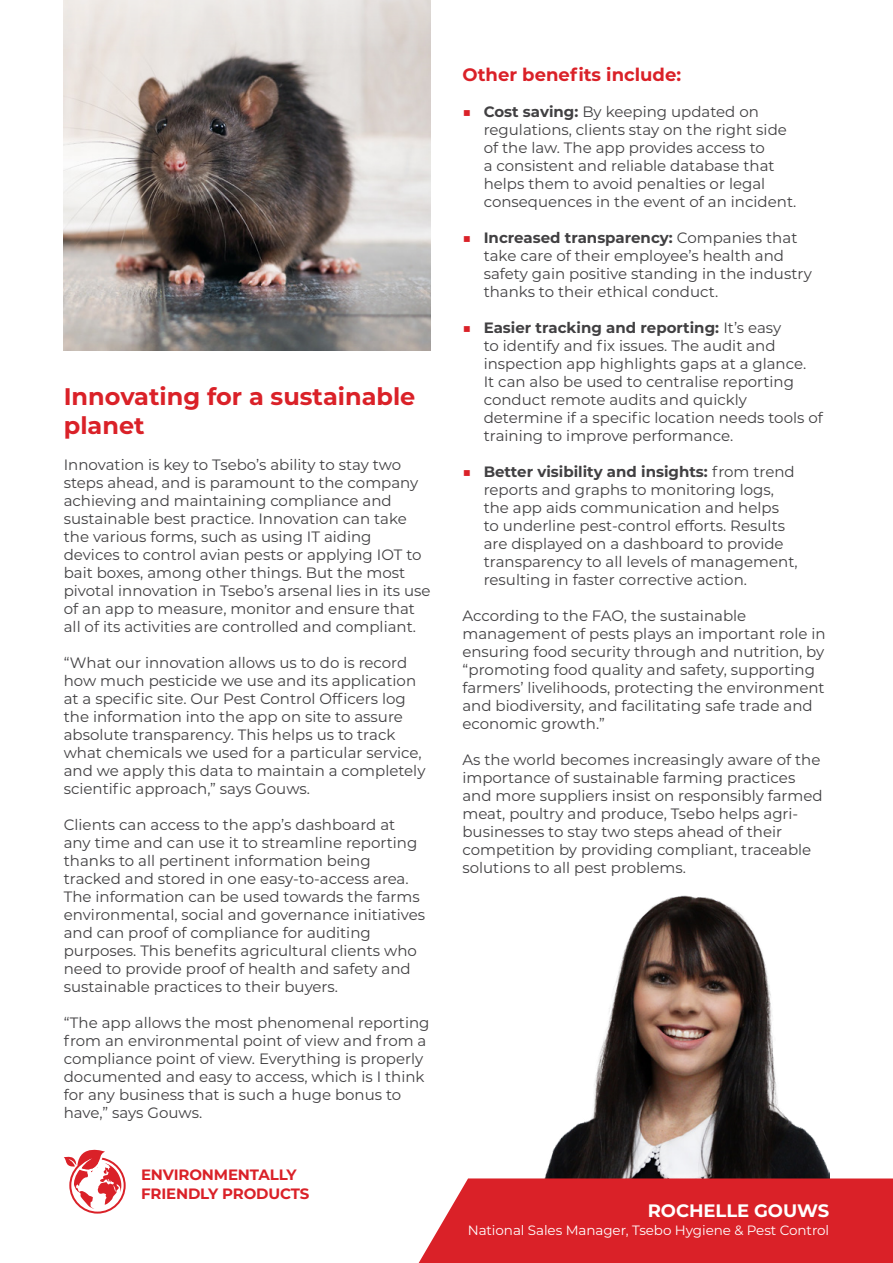
<style>
.page{position:relative;width:893px;height:1263px;background:#fff}
.page>*{position:absolute;margin:0;border:0;box-sizing:border-box;transform-origin:0 0}
.t1{font:700 24px/28.8px "Montserrat";color:#da2128}
.t2{font:700 18px "Montserrat";color:#da2128}
.t3{font:700 18px "Montserrat";letter-spacing:-.005em;color:#fff}
.t4{font:15px/18px "Montserrat";color:#414042}
.t5{font:700 15px/19.5px "Montserrat";letter-spacing:-.01em;color:#da2128}
.t6{font:13.5px "Montserrat";letter-spacing:-.005em;color:#fff}
.s1{font-weight:700;color:#da2128}
.s2{font-weight:700}
</style>
<div class="page">
<img style="left:544px;top:895px;width:286px;height:283px">
<div style="left:419px;top:1178px;width:474px;height:85px;background:#da2128"></div>
<img style="left:64px;top:0;width:367px;height:351px">
<svg style="left:64px;top:1149px;width:62px;height:64px"></svg>
<h1 class="t1" style="left:64px;top:381px;width:353px">Innovating for a sustainable planet</h1>
<p class="t4" style="left:64px;top:455px;width:368px">Innovation is key to Tsebo’s ability to stay two steps ahead, and is paramount to the company achieving and maintaining compliance and sustainable best practice. Innovation can take the various forms, such as using IT aiding devices to control avian pests or applying IOT to bait boxes, among other things. But the most pivotal innovation in Tsebo’s arsenal lies in its use of an app to measure, monitor and ensure that all of its activities are controlled and compliant.</p>
<p class="t4" style="left:64px;top:653px;width:363px">“What our innovation allows us to do is record how much pesticide we use and its application at a specific site. Our Pest Control Officers log the information into the app on site to assure absolute transparency. This helps us to track what chemicals we used for a particular service, and we apply this data to maintain a completely scientific approach,” says Gouws.</p>
<p class="t4" style="left:64px;top:815px;width:363px">Clients can access to the app’s dashboard at any time and can use it to streamline reporting thanks to all pertinent information being tracked and stored in one easy-to-access area.<br>The information can be used towards the farms environmental, social and governance initiatives and can proof of compliance for auditing purposes. This benefits agricultural clients who need to provide proof of health and safety and sustainable practices to their buyers.</p>
<p class="t4" style="left:64px;top:1013px;width:367px">“The app allows the most phenomenal reporting from an environmental point of view and from a compliance point of view. Everything is properly documented and easy to access, which is I think for any business that is such a huge bonus to have,” says Gouws.</p>
<p class="t5" style="left:141px;top:1164px;width:170px">ENVIRONMENTALLY<br>FRIENDLY PRODUCTS</p>
<p class="t2" style="left:462px;top:62px;width:220px">Other benefits include:</p>
<p class="t4" style="left:484px;top:102px;width:314px;text-indent:-21px"><span class="s1">■</span> <span class="s2">Cost saving:</span> By keeping updated on regulations, clients stay on the right side of the law. The app provides access to<br>a consistent and reliable database that helps them to avoid penalties or legal consequences in the event of an incident.</p>
<p class="t4" style="left:484px;top:228px;width:330px;text-indent:-21px"><span class="s1">■</span> <span class="s2">Increased transparency:</span> Companies that take care of their employee’s health and safety gain positive standing in the industry thanks to their ethical conduct.</p>
<p class="t4" style="left:484px;top:318px;width:341px;text-indent:-21px"><span class="s1">■</span> <span class="s2">Easier tracking and reporting:</span> It’s easy<br>to identify and fix issues. The audit and inspection app highlights gaps at a glance.<br>It can also be used to centralise reporting conduct remote audits and quickly determine if a specific location needs tools of training to improve performance.</p>
<p class="t4" style="left:484px;top:462px;width:316px;text-indent:-21px"><span class="s1">■</span> <span class="s2">Better visibility and insights:</span> from trend reports and graphs to monitoring logs, the app aids communication and helps to underline pest-control efforts. Results are displayed on a dashboard to provide transparency to all levels of management, resulting in faster corrective action.</p>
<p class="t4" style="left:462px;top:606px;width:365px">According to the FAO, the sustainable management of pests plays an important role in ensuring food security through and nutrition, by “promoting food quality and safety, supporting farmers’ livelihoods, protecting the environment and biodiversity, and facilitating safe trade and economic growth.”</p>
<p class="t4" style="left:462px;top:750px;width:362px">As the world becomes increasingly aware of the importance of sustainable farming practices and more suppliers insist on responsibly farmed meat, poultry and produce, Tsebo helps agri&shy;businesses to stay two steps ahead of their competition by providing compliant, traceable solutions to all pest problems.</p>
<p class="t3" style="left:648px;top:1197px;width:183px">ROCHELLE GOUWS</p>
<p class="t6" style="left:468px;top:1220px;width:363px">National Sales Manager, Tsebo Hygiene &amp; Pest Control</p>
</div>
